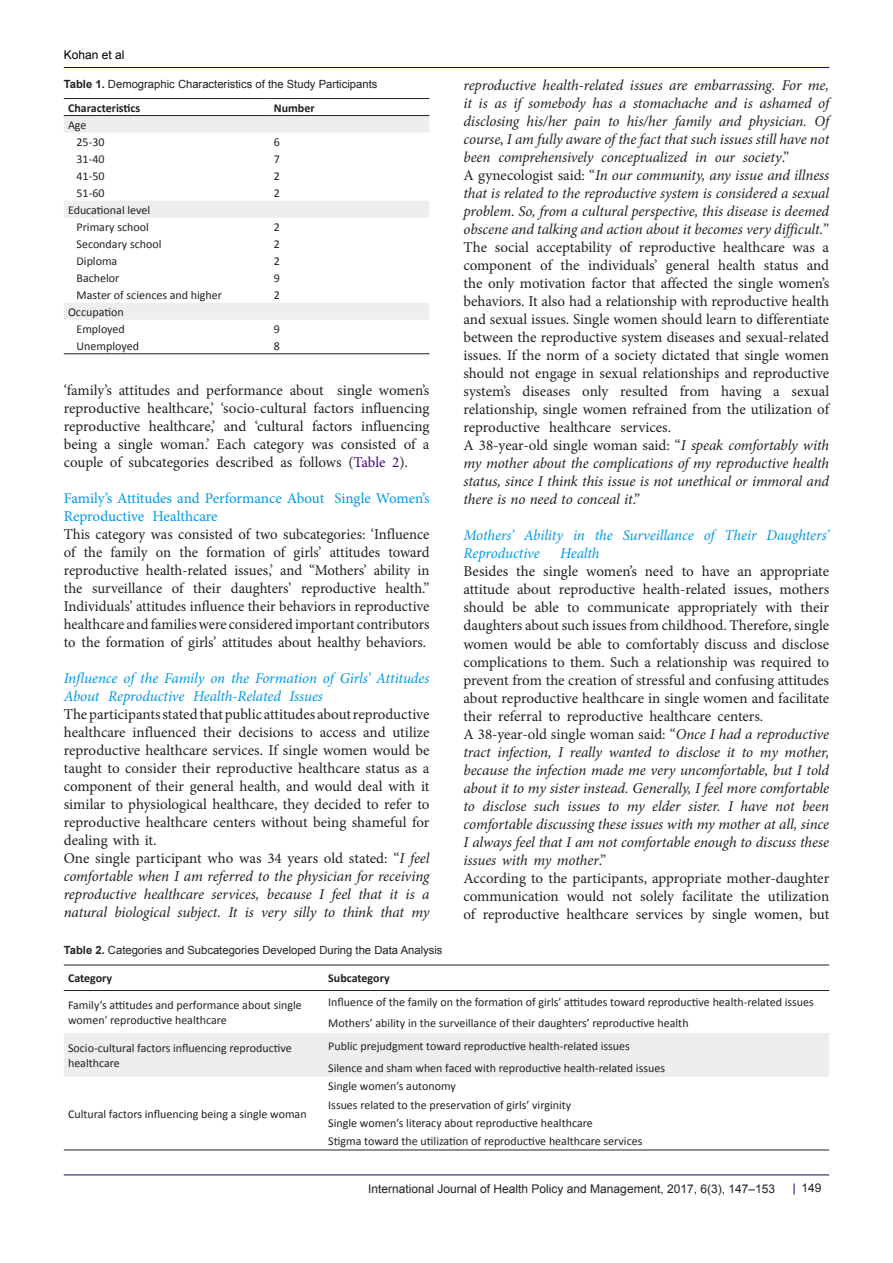
<style>
.page{position:relative;width:893px;height:1263px;background:#fff}
.page>*{position:absolute;margin:0;border:0;box-sizing:border-box;transform-origin:0 0}
.t1{font:15px/18px "Minion Pro";color:#231f20;text-align:justify}
.t2{font:italic 15px/18px "Minion Pro";letter-spacing:-.01em;color:#231f20;text-align:justify}
.heading_1{font:italic 15px/18px "Minion Pro";letter-spacing:-.01em;color:#0099e5}
.heading_1-2{font:15px/18px "Minion Pro";letter-spacing:-.005em;color:#0099e5}
.t3{font:12px/15px "Calibri";color:#231f20}
.t4{font:12px "Arial";color:#231f20}
.t5{font:700 12px "Calibri";color:#231f20}
.t6{font:12px "Arial";color:#000001}
.t7{font:11.25px "Arial";color:#231f20}
.s1{font-weight:700}
.s2{color:#4b0082}
.s3{font-style:italic}
.s4{font-style:normal}
.s5{color:#222}
</style>
<div class="page">
<hr style="left:64px;top:67px;width:765px;height:1px;background:#190066">
<hr style="left:64px;top:1175px;width:765px;height:1px;background:#190066">
<svg style="left:64px;top:116px;width:365px;height:204px"></svg>
<hr style="left:64px;top:98px;width:206px;height:1px;background:#231f20">
<hr style="left:270px;top:98px;width:159px;height:1px;background:#231f20">
<hr style="left:64px;top:115px;width:206px;height:1px;background:#231f20">
<hr style="left:270px;top:115px;width:159px;height:1px;background:#231f20">
<hr style="left:64px;top:353px;width:206px;height:1px;background:#231f20">
<hr style="left:270px;top:353px;width:159px;height:1px;background:#231f20">
<div style="left:64px;top:1033px;width:765px;height:44px;background:#eee"></div>
<hr style="left:64px;top:965px;width:260px;height:1px;background:#231f20">
<hr style="left:324px;top:965px;width:505px;height:1px;background:#231f20">
<hr style="left:64px;top:990px;width:260px;height:1px;background:#231f20">
<hr style="left:324px;top:990px;width:505px;height:1px;background:#231f20">
<hr style="left:64px;top:1149px;width:260px;height:1px;background:#231f20">
<hr style="left:324px;top:1149px;width:505px;height:1px;background:#231f20">
<p class="t6" style="left:64px;top:47px;width:62px">Kohan et al</p>
<p class="t7" style="left:64px;top:77px;width:315px"><span class="s1">Table 1.</span> Demographic Characteristics of the Study Participants</p>
<p class="t5" style="left:68px;top:100px;width:74px">Characteristics</p>
<p class="t5" style="left:274px;top:100px;width:42px">Number</p>
<p class="t3" style="left:68px;top:117px;width:20px">Age</p>
<p class="t3" style="left:77px;top:134px;width:30px">25-30</p>
<p class="t3" style="left:274px;top:134px;width:8px">6</p>
<p class="t3" style="left:77px;top:151px;width:30px">31-40</p>
<p class="t3" style="left:274px;top:151px;width:8px">7</p>
<p class="t3" style="left:77px;top:168px;width:30px">41-50</p>
<p class="t3" style="left:274px;top:168px;width:8px">2</p>
<p class="t3" style="left:77px;top:185px;width:30px">51-60</p>
<p class="t3" style="left:274px;top:185px;width:8px">2</p>
<p class="t3" style="left:68px;top:202px;width:84px">Educational level</p>
<p class="t3" style="left:77px;top:219px;width:74px">Primary school</p>
<p class="t3" style="left:274px;top:219px;width:8px">2</p>
<p class="t3" style="left:77px;top:236px;width:86px">Secondary school</p>
<p class="t3" style="left:274px;top:236px;width:8px">2</p>
<p class="t3" style="left:77px;top:253px;width:42px">Diploma</p>
<p class="t3" style="left:274px;top:253px;width:8px">2</p>
<p class="t3" style="left:77px;top:270px;width:44px">Bachelor</p>
<p class="t3" style="left:274px;top:270px;width:8px">9</p>
<p class="t3" style="left:77px;top:287px;width:147px">Master of sciences and higher</p>
<p class="t3" style="left:274px;top:287px;width:8px">2</p>
<p class="t3" style="left:68px;top:304px;width:57px">Occupation</p>
<p class="t3" style="left:77px;top:321px;width:50px">Employed</p>
<p class="t3" style="left:274px;top:321px;width:8px">9</p>
<p class="t3" style="left:77px;top:338px;width:64px">Unemployed</p>
<p class="t3" style="left:274px;top:338px;width:8px">8</p>
<p class="t1" style="left:64px;top:381px;width:367px">‘family’s attitudes and performance about single women’s reproductive healthcare,’ ‘socio-cultural factors influencing reproductive healthcare,’ and ‘cultural factors influencing being a single woman.’ Each category was consisted of a couple of subcategories described as follows (<span class="s2">Table 2</span>).</p>
<p class="heading_1-2" style="left:64px;top:489px;width:367px">Family’s Attitudes and Performance About Single Women’s<br>Reproductive Healthcare</p>
<p class="t1" style="left:64px;top:525px;width:367px">This category was consisted of two subcategories: ‘Influence of the family on the formation of girls’ attitudes toward reproductive health<span class="s3">-</span>related issues,’ and “Mothers’ ability in the surveillance of their daughters’ reproductive health.” Individuals’ attitudes influence their behaviors in reproductive healthcare and families were considered important contributors to the formation of girls’ attitudes about healthy behaviors.</p>
<p class="heading_1" style="left:64px;top:669px;width:367px">Influence of the Family on the Formation of Girls’ Attitudes<br>About Reproductive Health-Related Issues</p>
<p class="t1" style="left:64px;top:705px;width:367px">The participants stated that public attitudes about reproductive healthcare influenced their decisions to access and utilize reproductive healthcare services. If single women would be taught to consider their reproductive healthcare status as a component of their general health, and would deal with it similar to physiological healthcare, they decided to refer to reproductive healthcare centers without being shameful for dealing with it.</p>
<p class="t2" style="left:64px;top:849px;width:367px"><span class="s4">One single participant who was 34 years old stated: “</span>I feel comfortable when I am referred to the physician for receiving reproductive healthcare services, because I feel that it is a natural biological subject. It is very silly to think that my</p>
<p class="t2" style="left:463px;top:77px;width:367px">reproductive health-related issues are embarrassing. For me, it is as if somebody has a stomachache and is ashamed of disclosing his/her pain to his/her family and physician. Of course, I am fully aware of the fact that such issues still have not been comprehensively conceptualized in our society<span class="s4">.”</span></p>
<p class="t2" style="left:463px;top:167px;width:367px"><span class="s4">A gynecologist said: “</span>In our community, any issue and illness that is related to the reproductive system <span class="s5">is considered a sexual problem</span>. So, from a cultural perspective, this disease is deemed obscene and talking and action about it becomes very difficult.<span class="s4">”</span></p>
<p class="t1" style="left:463px;top:239px;width:367px">The social acceptability of reproductive healthcare was a component of the individuals’ general health status and the only motivation factor that affected the single women’s behaviors. It also had a relationship with reproductive health and sexual issues. Single women should learn to differentiate between the reproductive system diseases and sexual-related issues. If the norm of a society dictated that single women should not engage in sexual relationships and reproductive system’s diseases only resulted from having a sexual relationship, single women refrained from the utilization of reproductive healthcare services.</p>
<p class="t2" style="left:463px;top:437px;width:367px"><span class="s4">A 38-year-old single woman said: “</span>I speak comfortably with my mother about the complications of my reproductive health status, since I think this issue is not unethical or immoral and there is no need to conceal it<span class="s4">.”</span></p>
<p class="heading_1" style="left:463px;top:527px;width:367px">Mothers’ Ability in the Surveillance of Their Daughters’<br>Reproductive</p>
<p class="heading_1" style="left:560px;top:545px;width:41px">Health</p>
<p class="t1" style="left:463px;top:563px;width:367px">Besides the single women’s need to have an appropriate attitude about reproductive health-related issues, mothers should be able to communicate appropriately with their daughters about such issues from childhood. Therefore, single women would be able to comfortably discuss and disclose complications to them. Such a relationship was required to prevent from the creation of stressful and confusing attitudes about reproductive healthcare in single women and facilitate their referral to reproductive healthcare centers.</p>
<p class="t2" style="left:463px;top:725px;width:367px"><span class="s4">A 38-year-old single woman said: “</span>Once I had a reproductive tract infection, I really wanted to disclose it to my mother, because the infection made me very uncomfortable, but I told about it to my sister instead. Generally, I feel more comfortable to disclose such issues to my elder sister. I have not been comfortable discussing these issues with my mother at all, since I always feel that I am not comfortable enough to discuss these issues with my mother<span class="s4">.”</span></p>
<p class="t1" style="left:463px;top:869px;width:367px">According to the participants, appropriate mother-daughter communication would not solely facilitate the utilization of reproductive healthcare services by single women, but</p>
<p class="t7" style="left:64px;top:943px;width:380px"><span class="s1">Table 2.</span> Categories and Subcategories Developed During the Data Analysis</p>
<p class="t5" style="left:68px;top:970px;width:46px">Category</p>
<p class="t5" style="left:328px;top:970px;width:63px">Subcategory</p>
<p class="t3" style="left:68px;top:997px;width:235px">Family’s attitudes and performance about single women' reproductive healthcare</p>
<p class="t3" style="left:328px;top:994px;width:487px">Influence of the family on the formation of girls’ attitudes toward reproductive health-related issues</p>
<p class="t3" style="left:328px;top:1015px;width:362px">Mothers’ ability in the surveillance of their daughters’ reproductive health</p>
<p class="t3" style="left:68px;top:1040px;width:225px">Socio-cultural factors influencing reproductive healthcare</p>
<p class="t3" style="left:328px;top:1039px;width:303px">Public prejudgment toward reproductive health-related issues</p>
<p class="t3" style="left:328px;top:1061px;width:338px">Silence and sham when faced with reproductive health-related issues</p>
<p class="t3" style="left:68px;top:1106px;width:240px">Cultural factors influencing being a single woman</p>
<p class="t3" style="left:328px;top:1079px;width:129px">Single women’s autonomy</p>
<p class="t3" style="left:328px;top:1097px;width:245px">Issues related to the preservation of girls’ virginity</p>
<p class="t3" style="left:328px;top:1115px;width:266px">Single women’s literacy about reproductive healthcare</p>
<p class="t3" style="left:328px;top:1134px;width:316px">Stigma toward the utilization of reproductive healthcare services</p>
<p class="t4" style="left:368px;top:1180px;width:408px">International Journal of Health Policy and Management, 2017, 6(3), 147–153</p>
<p class="t4" style="left:801px;top:1180px;width:22px">149</p>
</div>
